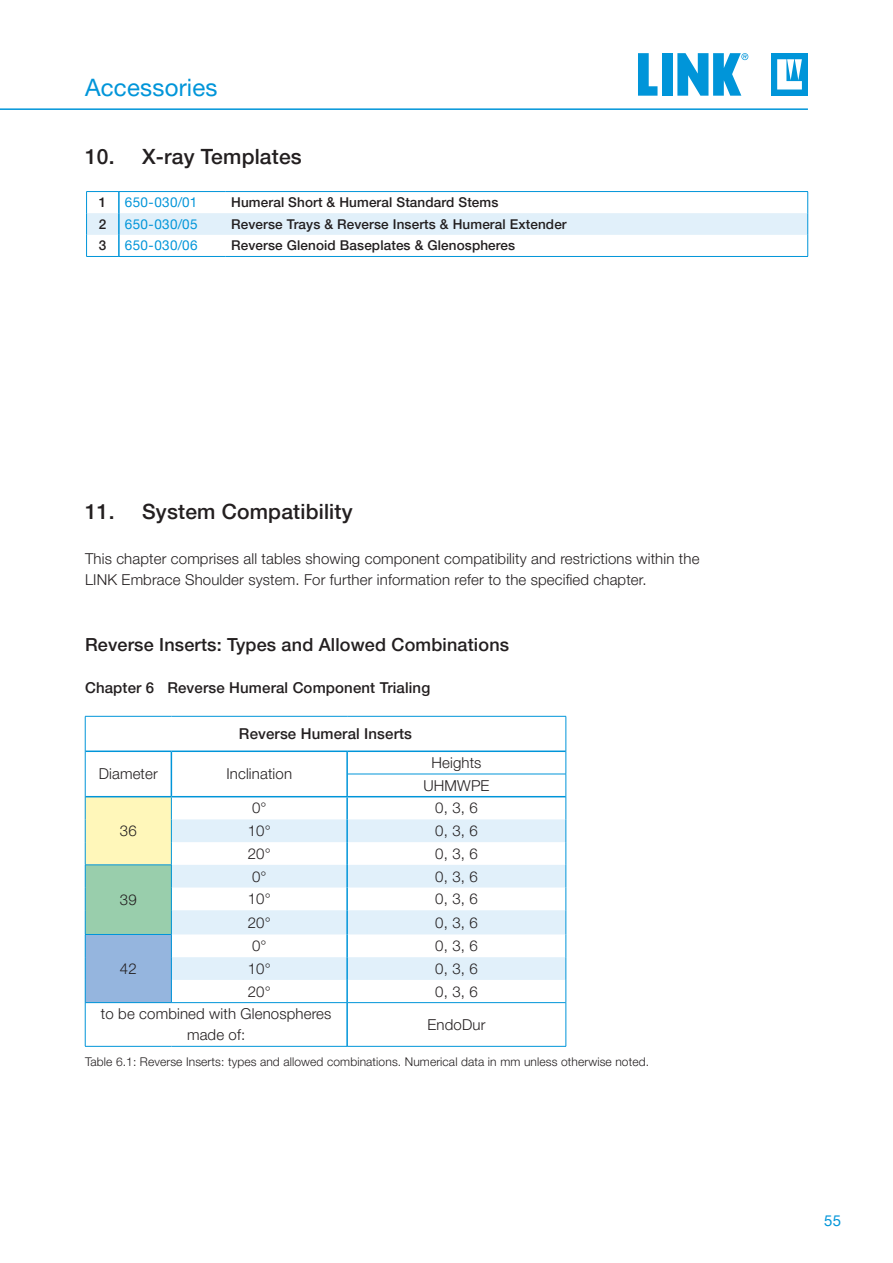
<style>
.page{position:relative;width:893px;height:1263px;background:#fff}
.page>*{position:absolute;margin:0;border:0;box-sizing:border-box;transform-origin:0 0}
.t1{font:24px "Helvetica Neue LT Pro";letter-spacing:.01em;color:#0095d9}
.t2{font:500 21px "Helvetica Neue LT Pro";letter-spacing:.01em;color:#231f20}
.t3{font:500 18px "Helvetica Neue LT Pro";letter-spacing:.01em;color:#231f20}
.t4{font:300 15px/21px "Helvetica Neue LT Pro";letter-spacing:.01em;color:#231f20;text-align:center}
.t5{font:500 15px "Helvetica Neue LT Pro";letter-spacing:.01em;color:#231f20}
.t6{font:15px "Helvetica Neue LT Pro";color:#0095d9}
.t7{font:500 13.5px "Helvetica Neue LT Pro";letter-spacing:.01em;color:#231f20}
.t8{font:13.5px "Helvetica Neue LT Pro";letter-spacing:.025em;color:#0095d9}
.t9{font:300 12px "Helvetica Neue LT Pro";letter-spacing:.01em;color:#231f20}
</style>
<div class="page">
<div style="left:771px;top:53px;width:37px;height:43px;background:#0095d9"></div>
<svg style="left:777px;top:59px;width:25px;height:31px"></svg>
<svg style="left:638px;top:53px;width:19px;height:43px"></svg>
<div style="left:662px;top:53px;width:11px;height:43px;background:#0095d9"></div>
<svg style="left:677px;top:53px;width:71px;height:43px"></svg>
<hr style="left:0;top:108px;width:808px;height:2px;background:#0095d9">
<svg style="left:86px;top:192px;width:722px;height:64px"></svg>
<hr style="left:86px;top:256px;width:33px;height:1px;background:#0095d9">
<hr style="left:119px;top:256px;width:106px;height:1px;background:#0095d9">
<hr style="left:225px;top:256px;width:583px;height:1px;background:#0095d9">
<hr style="left:86px;top:191px;width:33px;height:1px;background:#0095d9">
<hr style="left:119px;top:191px;width:106px;height:1px;background:#0095d9">
<hr style="left:225px;top:191px;width:583px;height:1px;background:#0095d9">
<div style="left:85px;top:797px;width:86px;height:68px;background:#fff7ba"></div>
<svg style="left:172px;top:797px;width:394px;height:205px"></svg>
<svg style="left:172px;top:819px;width:394px;height:161px;fill:#e1f0fa"></svg>
<div style="left:85px;top:865px;width:86px;height:69px;background:#99ceac"></div>
<div style="left:85px;top:934px;width:86px;height:69px;background:#95b5de"></div>
<hr style="left:346px;top:797px;width:2px;height:22px;background:#0095d9">
<hr style="left:346px;top:819px;width:2px;height:23px;background:#0095d9">
<hr style="left:346px;top:842px;width:2px;height:23px;background:#0095d9">
<hr style="left:346px;top:865px;width:2px;height:22px;background:#0095d9">
<hr style="left:346px;top:887px;width:2px;height:23px;background:#0095d9">
<hr style="left:346px;top:910px;width:2px;height:24px;background:#0095d9">
<hr style="left:346px;top:934px;width:2px;height:23px;background:#0095d9">
<hr style="left:346px;top:957px;width:2px;height:23px;background:#0095d9">
<hr style="left:346px;top:980px;width:2px;height:22px;background:#0095d9">
<hr style="left:346px;top:1003px;width:2px;height:43px;background:#0095d9">
<hr style="left:85px;top:864px;width:86px;height:1px;background:#0095d9">
<hr style="left:85px;top:934px;width:86px;height:1px;background:#0095d9">
<hr style="left:346px;top:752px;width:2px;height:22px;background:#0095d9">
<hr style="left:85px;top:796px;width:86px;height:1px;background:#0095d9">
<hr style="left:171px;top:796px;width:176px;height:1px;background:#0095d9">
<hr style="left:346px;top:774px;width:2px;height:22px;background:#0095d9">
<hr style="left:347px;top:796px;width:219px;height:1px;background:#0095d9">
<hr style="left:85px;top:750px;width:86px;height:2px;background:#0095d9">
<hr style="left:171px;top:750px;width:176px;height:2px;background:#0095d9">
<hr style="left:347px;top:750px;width:219px;height:2px;background:#0095d9">
<svg style="left:171px;top:752px;width:1px;height:250px"></svg>
<hr style="left:85px;top:1002px;width:86px;height:1px;background:#0095d9">
<hr style="left:171px;top:1002px;width:176px;height:1px;background:#0095d9">
<hr style="left:347px;top:1002px;width:219px;height:1px;background:#0095d9">
<hr style="left:85px;top:716px;width:86px;height:1px;background:#0095d9">
<hr style="left:85px;top:716px;width:1px;height:35px;background:#0095d9">
<hr style="left:171px;top:716px;width:176px;height:1px;background:#0095d9">
<hr style="left:347px;top:716px;width:219px;height:1px;background:#0095d9">
<hr style="left:566px;top:716px;width:1px;height:35px;background:#0095d9">
<svg style="left:85px;top:751px;width:1px;height:252px"></svg>
<svg style="left:566px;top:751px;width:1px;height:252px"></svg>
<hr style="left:85px;top:1003px;width:1px;height:43px;background:#0095d9">
<hr style="left:566px;top:1003px;width:1px;height:43px;background:#0095d9">
<hr style="left:85px;top:1046px;width:86px;height:1px;background:#0095d9">
<hr style="left:171px;top:1046px;width:176px;height:1px;background:#0095d9">
<hr style="left:347px;top:1046px;width:219px;height:1px;background:#0095d9">
<hr style="left:348px;top:774px;width:218px;height:1px;background:#0095d9">
<h1 class="t1" style="left:85px;top:72px;width:134px">Accessories</h1>
<h2 class="t2" style="left:85px;top:144px;width:218px">10. X-ray Templates</h2>
<p class="t7" style="left:99px;top:194px;width:9px">1</p>
<p class="t8" style="left:125px;top:194px;width:74px">650-030/01</p>
<p class="t7" style="left:231px;top:194px;width:269px">Humeral Short &amp; Humeral Standard Stems</p>
<p class="t7" style="left:99px;top:216px;width:9px">2</p>
<p class="t8" style="left:125px;top:216px;width:74px">650-030/05</p>
<p class="t7" style="left:231px;top:216px;width:337px">Reverse Trays &amp; Reverse Inserts &amp; Humeral Extender</p>
<p class="t7" style="left:99px;top:238px;width:9px">3</p>
<p class="t8" style="left:125px;top:237px;width:74px">650-030/06</p>
<p class="t7" style="left:231px;top:238px;width:286px">Reverse Glenoid Baseplates &amp; Glenospheres</p>
<h2 class="t2" style="left:85px;top:499px;width:269px">11. System Compatibility</h2>
<p class="t4" style="left:85px;top:548px;width:616px;text-align:left">This chapter comprises all tables showing component compatibility and restrictions within the<br>LINK Embrace Shoulder system. For further information refer to the specified chapter.</p>
<p class="t3" style="left:85px;top:633px;width:426px">Reverse Inserts: Types and Allowed Combinations</p>
<p class="t5" style="left:85px;top:678px;width:347px">Chapter 6 Reverse Humeral Component Trialing</p>
<p class="t5" style="left:239px;top:725px;width:175px">Reverse Humeral Inserts</p>
<p class="t4" style="left:99px;top:763px;width:61px">Diameter</p>
<p class="t4" style="left:226px;top:763px;width:67px">Inclination</p>
<p class="t4" style="left:423px;top:751px;width:68px;line-height:22.6px">Heights<br>UHMWPE</p>
<p class="t4" style="left:120px;top:820px;width:18px">36</p>
<p class="t4" style="left:252px;top:797px;width:16px">0°</p>
<p class="t4" style="left:435px;top:797px;width:44px">0, 3, 6</p>
<p class="t4" style="left:248px;top:820px;width:24px">10°</p>
<p class="t4" style="left:435px;top:820px;width:44px">0, 3, 6</p>
<p class="t4" style="left:248px;top:843px;width:24px">20°</p>
<p class="t4" style="left:435px;top:843px;width:44px">0, 3, 6</p>
<p class="t4" style="left:120px;top:889px;width:18px">39</p>
<p class="t4" style="left:252px;top:865px;width:16px">0°</p>
<p class="t4" style="left:435px;top:865px;width:44px">0, 3, 6</p>
<p class="t4" style="left:248px;top:888px;width:24px">10°</p>
<p class="t4" style="left:435px;top:888px;width:44px">0, 3, 6</p>
<p class="t4" style="left:248px;top:911px;width:24px">20°</p>
<p class="t4" style="left:435px;top:911px;width:44px">0, 3, 6</p>
<p class="t4" style="left:252px;top:935px;width:16px">0°</p>
<p class="t4" style="left:435px;top:935px;width:44px">0, 3, 6</p>
<p class="t4" style="left:248px;top:958px;width:24px">10°</p>
<p class="t4" style="left:435px;top:958px;width:44px">0, 3, 6</p>
<p class="t4" style="left:248px;top:980px;width:24px">20°</p>
<p class="t4" style="left:435px;top:980px;width:44px">0, 3, 6</p>
<p class="t4" style="left:101px;top:1003px;width:232px">to be combined with Glenospheres made of:</p>
<p class="t4" style="left:428px;top:1014px;width:59px">EndoDur</p>
<p class="t9" style="left:85px;top:1055px;width:566px">Table 6.1: Reverse Inserts: types and allowed combinations. Numerical data in mm unless otherwise noted.</p>
<p class="t4" style="left:120px;top:958px;width:18px">42</p>
<p class="t6" style="left:824px;top:1211px;width:18px">55</p>
</div>
